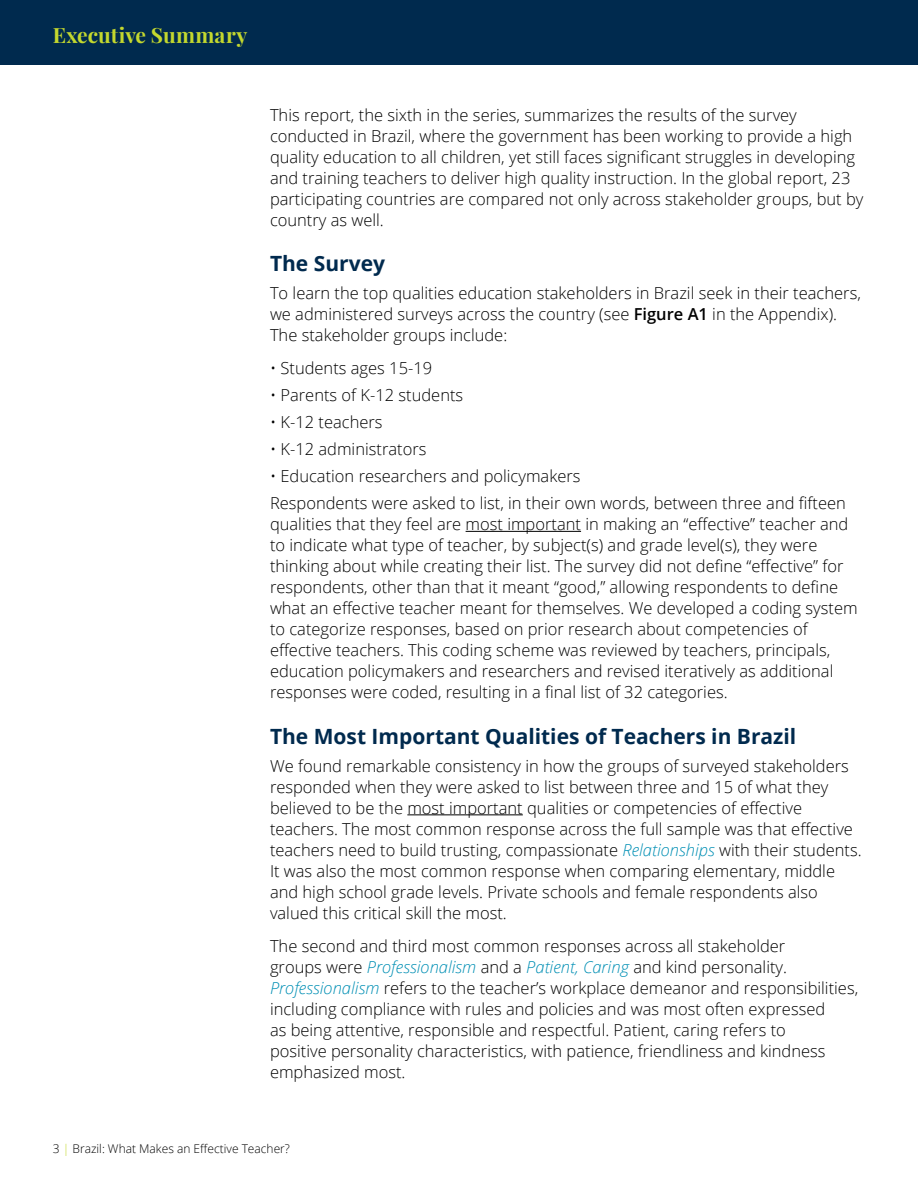
<style>
.page{position:relative;width:918px;height:1188px;background:#fff}
.page>*{position:absolute;margin:0;border:0;box-sizing:border-box;transform-origin:0 0}
.t1{font:700 21px "Open Sans";color:#002a4e}
.Message_D_Blue{font:700 21px "Playfair Display";letter-spacing:.005em;color:#c4d82e}
.body{font:300 16.5px/21px "Open Sans";color:#000}
.Bullets{font:300 16.5px "Open Sans";color:#000}
.t2{font:300 12px "Open Sans";color:#000}
.s1{font-weight:600}
.s2{font-style:italic;color:#008fb4}
.s3{color:#c4d82e}
</style>
<div class="page">
<div style="left:0;top:0;width:918px;height:65px;background:#002a4e"></div>
<hr style="left:466px;top:531px;width:115px;height:1px;background:#000">
<hr style="left:407px;top:814px;width:116px;height:1px;background:#000">
<p class="Message_D_Blue" style="left:53px;top:22px;width:196px">Executive Summary</p>
<p class="body" style="left:270px;top:104px;width:595px">This report, the sixth in the series, summarizes the results of the survey conducted in Brazil, where the government has been working to provide a high quality education to all children, yet still faces significant struggles in developing and training teachers to deliver high quality instruction. In the global report, 23 participating countries are compared not only across stakeholder groups, but by country as well.</p>
<h2 class="t1" style="left:270px;top:249px;width:117px">The Survey</h2>
<p class="body" style="left:270px;top:282px;width:592px">To learn the top qualities education stakeholders in Brazil seek in their teachers, we administered surveys across the country (see <span class="s1">Figure A1</span> in the Appendix).<br>The stakeholder groups include:</p>
<p class="Bullets" style="left:270px;top:357px;width:164px">• Students ages 15-19</p>
<p class="Bullets" style="left:270px;top:384px;width:195px">• Parents of K-12 students</p>
<p class="Bullets" style="left:270px;top:411px;width:114px">• K-12 teachers</p>
<p class="Bullets" style="left:270px;top:438px;width:158px">• K-12 administrators</p>
<p class="Bullets" style="left:270px;top:465px;width:312px">• Education researchers and policymakers</p>
<p class="body" style="left:270px;top:492px;width:589px">Respondents were asked to list, in their own words, between three and fifteen qualities that they feel are most important in making an “effective” teacher and to indicate what type of teacher, by subject(s) and grade level(s), they were thinking about while creating their list. The survey did not define “effective” for respondents, other than that it meant “good,” allowing respondents to define what an effective teacher meant for themselves. We developed a coding system to categorize responses, based on prior research about competencies of effective teachers. This coding scheme was reviewed by teachers, principals, education policymakers and researchers and revised iteratively as additional responses were coded, resulting in a final list of 32 categories.</p>
<h2 class="t1" style="left:270px;top:721px;width:528px">The Most Important Qualities of Teachers in Brazil</h2>
<p class="body" style="left:270px;top:755px;width:593px">We found remarkable consistency in how the groups of surveyed stakeholders responded when they were asked to list between three and 15 of what they believed to be the most important qualities or competencies of effective teachers. The most common response across the full sample was that effective teachers need to build trusting, compassionate <span class="s2">Relationships</span> with their students.<br>It was also the most common response when comparing elementary, middle and high school grade levels. Private schools and female respondents also valued this critical skill the most.</p>
<p class="body" style="left:270px;top:935px;width:590px">The second and third most common responses across all stakeholder<br>groups were <span class="s2">Professionalism</span> and a <span class="s2">Patient, Caring</span> and kind personality.<br><span class="s2">Professionalism</span> refers to the teacher’s workplace demeanor and responsibilities, including compliance with rules and policies and was most often expressed<br>as being attentive, responsible and respectful. Patient, caring refers to<br>positive personality characteristics, with patience, friendliness and kindness emphasized most.</p>
<p class="t2" style="left:53px;top:1140px;width:239px">3 <span class="s3">|</span> Brazil: What Makes an Effective Teacher?</p>
</div>
